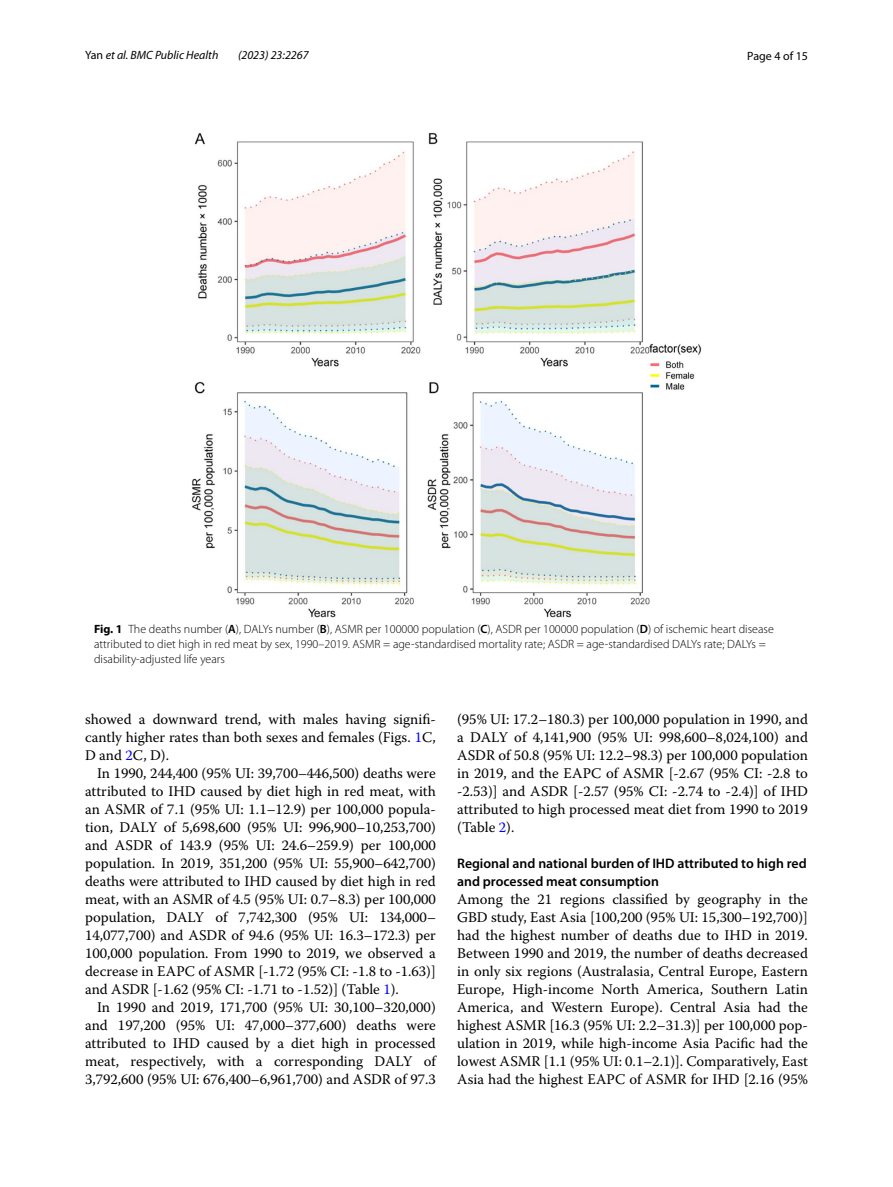
<style>
.page{position:relative;width:893px;height:1187px;background:#fff}
.page>*{position:absolute;margin:0;border:0;box-sizing:border-box;transform-origin:0 0}
.t1{font:14.7px/18px "Warnock Pro";color:#000;text-align:justify}
.t2{font:600 13.8px/18px "Myriad Pro";color:#000}
.t3{font:300 12px/15px "Myriad Pro";color:#000}
.t4{font:italic 12px "Myriad Pro";color:#000}
.t5{font:12px "Myriad Pro";color:#000}
.s1{font-style:normal}
.s2{font-weight:700}
.s3{font-weight:600}
.s4{color:#00f}
</style>
<div class="page">
<img style="left:192px;top:133px;width:510px;height:484px">
<p class="t4" style="left:85px;top:48px;width:135px"><span class="s1">Yan</span> et al. BMC Public Health</p>
<p class="t4" style="left:238px;top:48px;width:72px">(2023) 23:2267</p>
<p class="t5" style="left:747px;top:48px;width:62px">Page 4 of 15</p>
<p class="t3" style="left:94px;top:621px;width:681px"><span class="s2">Fig. 1</span> The deaths number (<span class="s3">A</span>), DALYs number (<span class="s3">B</span>), ASMR per 100000 population (<span class="s3">C</span>), ASDR per 100000 population (<span class="s3">D</span>) of ischemic heart disease attributed to diet high in red meat by sex, 1990–2019. ASMR = age-standardised mortality rate; ASDR = age-standardised DALYs rate; DALYs = disability-adjusted life years</p>
<p class="t1" style="left:85px;top:710px;width:352px">showed a downward trend, with males having signifi&shy;cantly higher rates than both sexes and females (Figs. <span class="s4">1</span>C, D and <span class="s4">2</span>C, D).</p>
<p class="t1" style="left:85px;top:764px;width:352px;text-indent:12px">In 1990, 244,400 (95% UI: 39,700–446,500) deaths were attributed to IHD caused by diet high in red meat, with an ASMR of 7.1 (95% UI: 1.1–12.9) per 100,000 popula&shy;tion, DALY of 5,698,600 (95% UI: 996,900–10,253,700) and ASDR of 143.9 (95% UI: 24.6–259.9) per 100,000 population. In 2019, 351,200 (95% UI: 55,900–642,700) deaths were attributed to IHD caused by diet high in red meat, with an ASMR of 4.5 (95% UI: 0.7–8.3) per 100,000 population, DALY of 7,742,300 (95% UI: 134,000– 14,077,700) and ASDR of 94.6 (95% UI: 16.3–172.3) per 100,000 population. From 1990 to 2019, we observed a decrease in EAPC of ASMR [-1.72 (95% CI: -1.8 to -1.63)] and ASDR [-1.62 (95% CI: -1.71 to -1.52)] (Table <span class="s4">1</span>).</p>
<p class="t1" style="left:85px;top:998px;width:352px;text-indent:12px">In 1990 and 2019, 171,700 (95% UI: 30,100–320,000) and 197,200 (95% UI: 47,000–377,600) deaths were attributed to IHD caused by a diet high in processed meat, respectively, with a corresponding DALY of 3,792,600 (95% UI: 676,400–6,961,700) and ASDR of 97.3</p>
<p class="t1" style="left:457px;top:709px;width:352px">(95% UI: 17.2–180.3) per 100,000 population in 1990, and a DALY of 4,141,900 (95% UI: 998,600–8,024,100) and ASDR of 50.8 (95% UI: 12.2–98.3) per 100,000 population in 2019, and the EAPC of ASMR [-2.67 (95% CI: -2.8 to -2.53)] and ASDR [-2.57 (95% CI: -2.74 to -2.4)] of IHD attributed to high processed meat diet from 1990 to 2019 (Table <span class="s4">2</span>).</p>
<p class="t2" style="left:457px;top:854px;width:351px">Regional and national burden of IHD attributed to high red and processed meat consumption</p>
<p class="t1" style="left:457px;top:890px;width:352px">Among the 21 regions classified by geography in the GBD study, East Asia [100,200 (95% UI: 15,300–192,700)] had the highest number of deaths due to IHD in 2019.<br>Between 1990 and 2019, the number of deaths decreased in only six regions (Australasia, Central Europe, Eastern Europe, High-income North America, Southern Latin America, and Western Europe). Central Asia had the highest ASMR [16.3 (95% UI: 2.2–31.3)] per 100,000 pop&shy;ulation in 2019, while high-income Asia Pacific had the lowest ASMR [1.1 (95% UI: 0.1–2.1)]. Comparatively, East Asia had the highest EAPC of ASMR for IHD [2.16 (95%</p>
</div>
